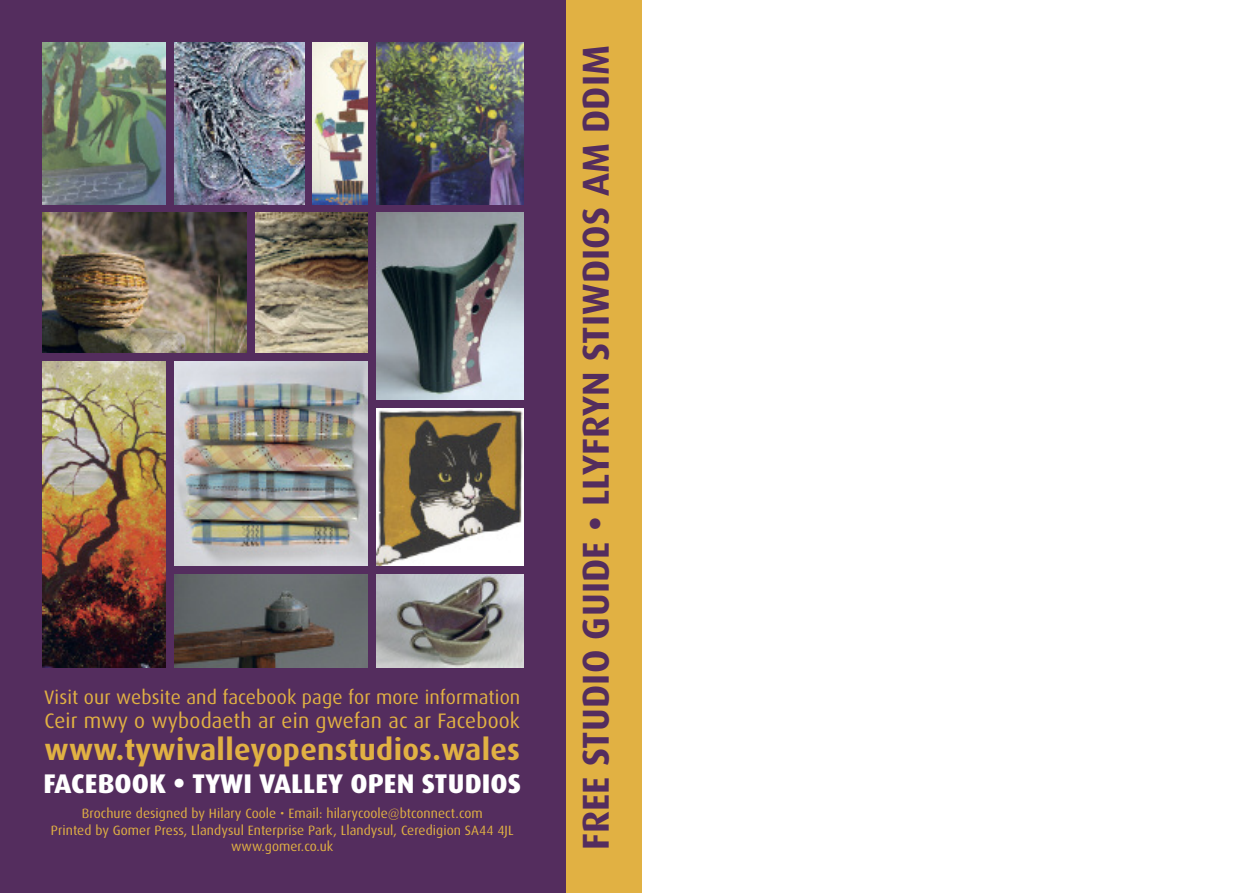
<style>
.page{position:relative;width:1259px;height:893px;background:#fff}
.page>*{position:absolute;margin:0;border:0;box-sizing:border-box;transform-origin:0 0}
.t1{font:700 37.5px "Dax";letter-spacing:.005em;color:#542d5e}
.t2{font:700 30px "Dax";letter-spacing:.01em;color:#e1b143}
.t3{font:800 27px "Dax";letter-spacing:.005em;color:#fff}
.t4{font:21px "Dax";letter-spacing:.01em;color:#e1b143}
.t5{font:19.5px "Dax";letter-spacing:.005em;color:#e1b143}
.t6{font:13.5px/16.5px "Dax";letter-spacing:.005em;color:#e1b143;text-align:center}
</style>
<div class="page">
<div style="left:566px;top:0;width:76px;height:893px;background:#e1b143"></div>
<div style="left:0;top:0;width:566px;height:893px;background:#542d5e"></div>
<img style="left:255px;top:213px;width:113px;height:140px">
<img style="left:43px;top:213px;width:204px;height:140px">
<img style="left:43px;top:361px;width:123px;height:307px">
<img style="left:174px;top:361px;width:194px;height:205px">
<img style="left:376px;top:213px;width:147px;height:187px">
<img style="left:376px;top:408px;width:147px;height:158px">
<img style="left:174px;top:574px;width:194px;height:94px">
<img style="left:174px;top:43px;width:130px;height:161px">
<img style="left:43px;top:43px;width:123px;height:161px">
<img style="left:376px;top:43px;width:147px;height:161px">
<img style="left:313px;top:43px;width:55px;height:161px">
<img style="left:376px;top:574px;width:147px;height:94px">
<h3 class="t5" style="left:44px;top:689px;width:478px">Visit our website and facebook page for more information</h3>
<h3 class="t4" style="left:45px;top:712px;width:477px">Ceir mwy o wybodaeth ar ein gwefan ac ar Facebook</h3>
<h2 class="t2" style="left:45px;top:736px;width:477px">www.tywivalleyopenstudios.wales</h2>
<h3 class="t3" style="left:43px;top:771px;width:479px">FACEBOOK • TYWI VALLEY OPEN STUDIOS</h3>
<p class="t6" style="left:51px;top:806px;width:464px">Brochure designed by Hilary Coole • Email: hilarycoole@btconnect.com<br>Printed by Gomer Press, Llandysul Enterprise Park, Llandysul, Ceredigion SA44 4JL www.gomer.co.uk</p>
<h1 class="t1" style="left:579px;top:850px;width:807px;rotate:-90deg">FREE STUDIO GUIDE • LLYFRYN STIWDIOS AM DDIM</h1>
</div>
